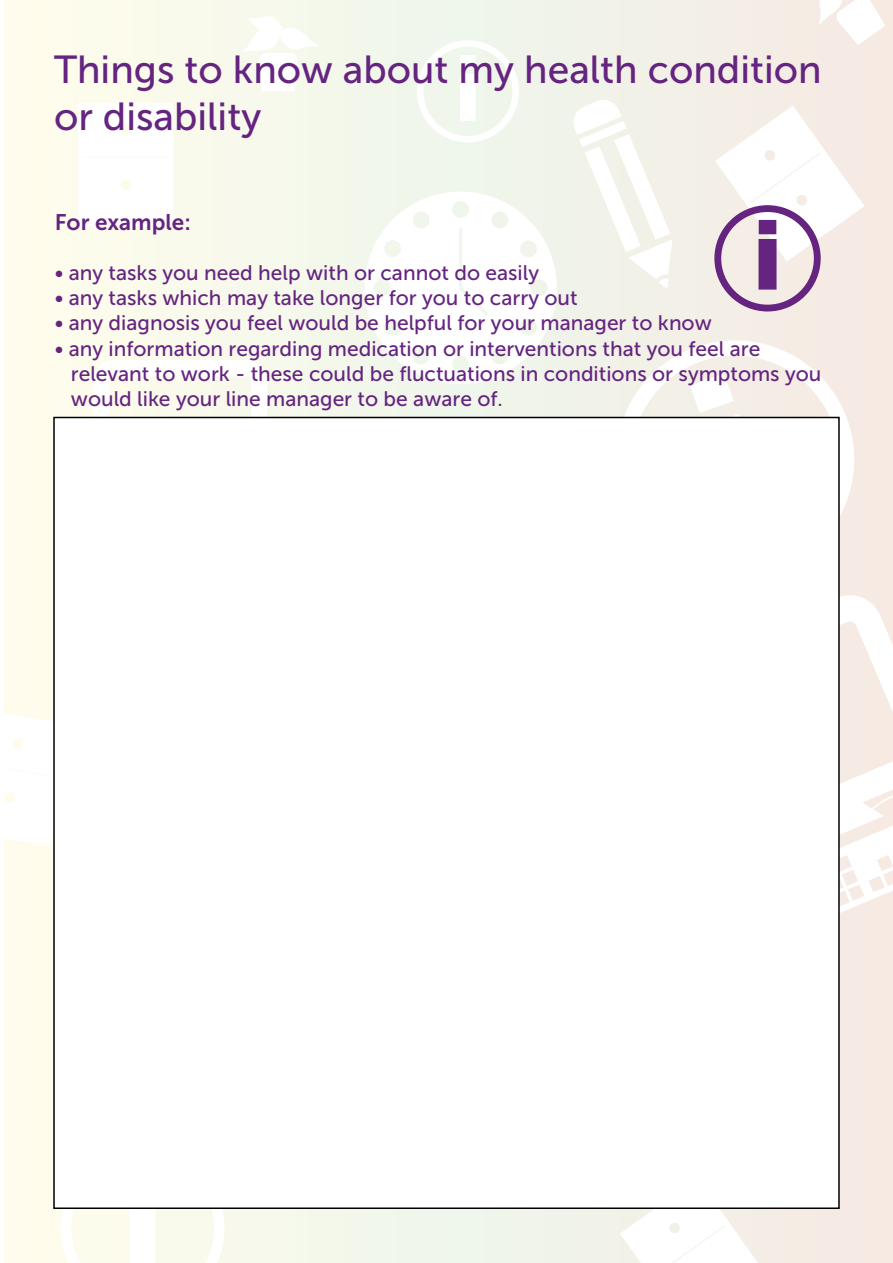
<style>
.page{position:relative;width:893px;height:1263px;background:#fff}
.page>*{position:absolute;margin:0;border:0;box-sizing:border-box;transform-origin:0 0}
.t1{font:39px/46.8px "Museo Sans 500";color:#652480}
.t2{font:22.5px "Museo Sans 700";color:#652480}
.t3{font:21px/25.2px "Museo Sans 500";color:#652480}
</style>
<div class="page">
<div style="left:4px;top:0;width:889px;height:1263px;background:linear-gradient(to right,#fafeee,#f0ebe5)"></div>
<svg style="left:417px;top:40px;width:102px;height:102px"></svg>
<svg style="left:364px;top:191px;width:193px;height:193px"></svg>
<svg style="left:78px;top:103px;width:95px;height:123px"></svg>
<svg style="left:240px;top:13px;width:80px;height:78px"></svg>
<svg style="left:571px;top:98px;width:102px;height:191px"></svg>
<svg style="left:93px;top:360px;width:199px;height:57px"></svg>
<svg style="left:801px;top:0;width:84px;height:45px"></svg>
<svg style="left:601px;top:325px;width:268px;height:266px;fill:#f6efe7"></svg>
<svg style="left:690px;top:374px;width:85px;height:43px"></svg>
<svg style="left:840px;top:591px;width:53px;height:173px;fill:#f6eae4"></svg>
<svg style="left:840px;top:764px;width:53px;height:197px"></svg>
<svg style="left:4px;top:709px;width:49px;height:137px"></svg>
<svg style="left:61px;top:1209px;width:373px;height:54px;background:#f7f9ee"></svg>
<svg style="left:620px;top:1209px;width:149px;height:54px"></svg>
<div style="left:53px;top:417px;width:787px;height:792px;background:#fff;border:2px solid #000"></div>
<svg style="left:714px;top:106px;width:151px;height:205px"></svg>
<h1 class="t1" style="left:54px;top:47px;width:769px">Things to know about my health condition or disability</h1>
<p class="t2" style="left:55px;top:209px;width:138px">For example:</p>
<p class="t3" style="left:55px;top:260px;width:486px">• any tasks you need help with or cannot do easily</p>
<p class="t3" style="left:55px;top:285px;width:524px">• any tasks which may take longer for you to carry out</p>
<p class="t3" style="left:55px;top:311px;width:659px">• any diagnosis you feel would be helpful for your manager to know</p>
<p class="t3" style="left:71px;top:336px;width:752px;text-indent:-16px">• any information regarding medication or interventions that you feel are relevant to work - these could be fluctuations in conditions or symptoms you would like your line manager to be aware of.</p>
</div>
